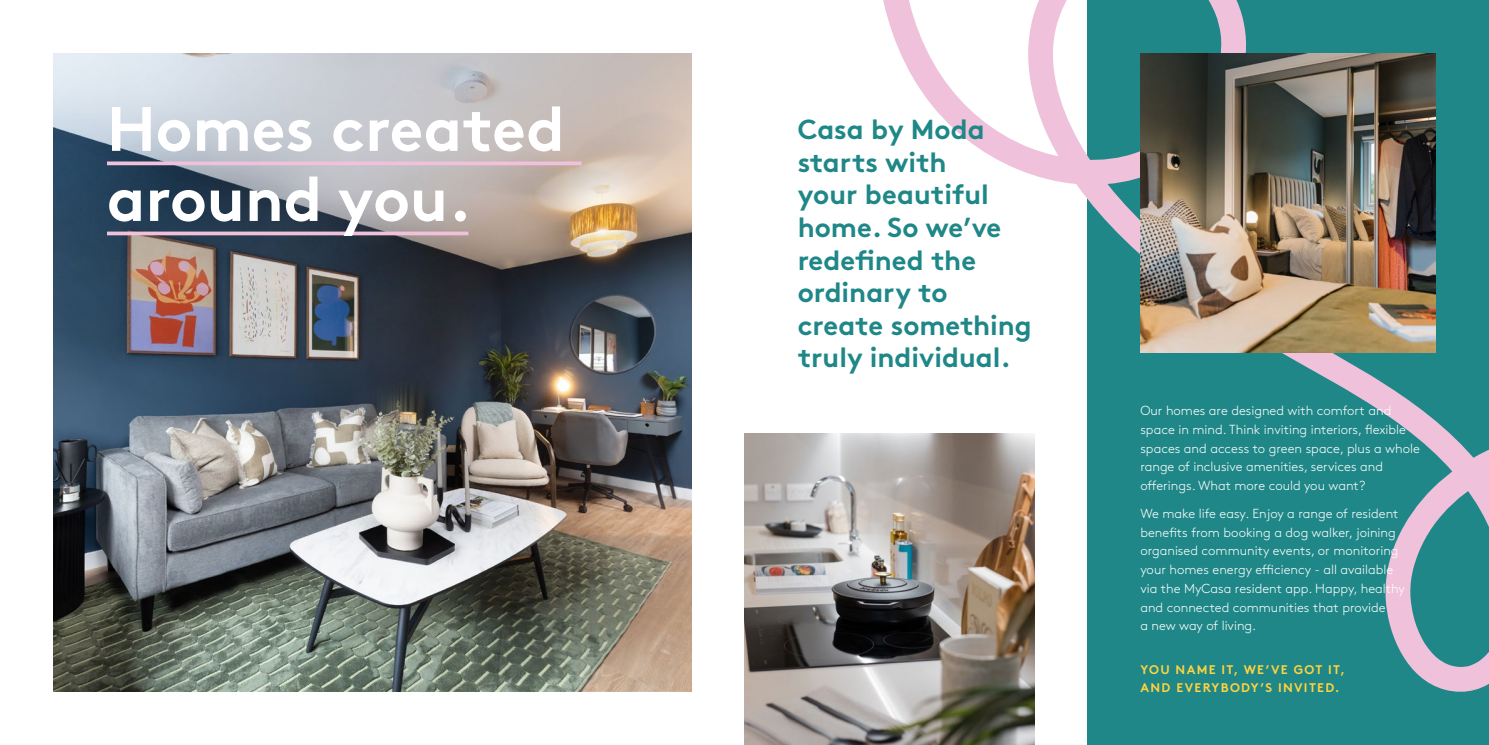
<style>
.page{position:relative;width:1489px;height:745px;background:#fff}
.page>*{position:absolute;margin:0;border:0;box-sizing:border-box;transform-origin:0 0}
.t1{font:700 62.5px/70px "Brown";color:#fff}
.t2{font:700 27.5px/32.5px "Brown";color:#1f8787}
.t3{font:300 13.12px/18.8px "Brown";color:#fff}
.t4{font:700 12.5px/17.5px "Brown";letter-spacing:.105em;color:#ffd33f}
</style>
<div class="page">
<div style="left:1087px;top:0;width:401px;height:744px;background:#1f8787"></div>
<img style="left:53px;top:53px;width:638px;height:638px">
<svg style="left:883px;top:0;width:605px;height:700px"></svg>
<img style="left:744px;top:433px;width:289px;height:311px">
<svg style="left:107px;top:161px;width:474px;height:4px;background:#e7bed5"></svg>
<svg style="left:107px;top:231px;width:361px;height:4px"></svg>
<img style="left:1140px;top:53px;width:295px;height:299px">
<h1 class="t1" style="left:107px;top:87px;width:459px">Homes created around you.</h1>
<h2 class="t2" style="left:797px;top:110px;width:236px">Casa by Moda starts with<br>your beautiful home. So we’ve redefined the ordinary to create something truly individual.</h2>
<p class="t3" style="left:1140px;top:400px;width:281px">Our homes are designed with comfort and space in mind. Think inviting interiors, flexible spaces and access to green space, plus a whole range of inclusive amenities, services and offerings. What more could you want?</p>
<p class="t3" style="left:1140px;top:502px;width:266px">We make life easy. Enjoy a range of resident benefits from booking a dog walker, joining organised community events, or monitoring your homes energy efficiency - all available via the MyCasa resident app. Happy, healthy and connected communities that provide<br>a new way of living.</p>
<p class="t4" style="left:1140px;top:659px;width:206px">YOU NAME IT, WE’VE GOT IT,<br>AND EVERYBODY’S INVITED.</p>
</div>
